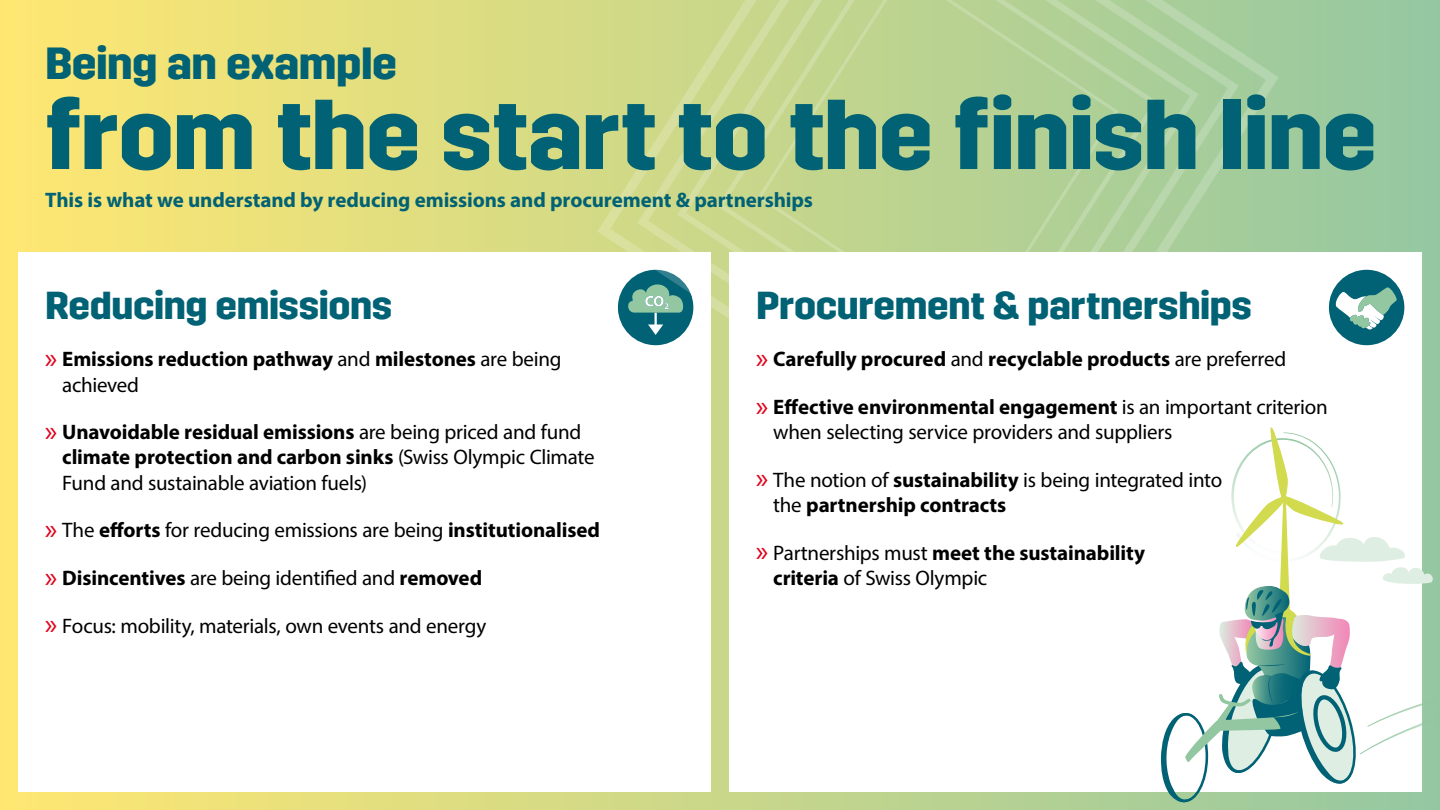
<style>
.page{position:relative;width:1440px;height:810px;background:#fff}
.page>*{position:absolute;margin:0;border:0;box-sizing:border-box;transform-origin:0 0}
.t1{font:700 99px "Trim";letter-spacing:-.015em;color:#006274}
.t2{font:700 45px "Trim";letter-spacing:-.01em;color:#006274}
.t3{font:700 39px "Trim";letter-spacing:-.01em;color:#006274}
.t4{font:21px/25.2px "Myriad Pro";letter-spacing:-.01em;color:#000}
.t5{font:700 21px/25.2px "Myriad Pro";letter-spacing:-.005em;color:#000}
.t6{font:700 21px "Myriad Pro";letter-spacing:-.005em;color:#006274}
.s1{font-weight:400;font-size:30px;color:#e2001a}
.s2{font-weight:400}
.s3{font-size:30px;color:#e2001a}
.s4{font-weight:700}
</style>
<div class="page">
<div style="left:0;top:0;width:1440px;height:810px;background:linear-gradient(to right,#ffe772,#94c7a1)"></div>
<div style="left:18px;top:252px;width:693px;height:540px;background:#fff"></div>
<div style="left:729px;top:252px;width:693px;height:540px;background:#fff"></div>
<div style="left:1329px;top:270px;width:75px;height:75px;background:#006274;border-radius:50%"></div>
<svg style="left:1334px;top:287px;width:64px;height:43px"></svg>
<svg style="left:1161px;top:428px;width:279px;height:374px"></svg>
<svg style="left:955px;top:0;width:3px;height:252px"></svg>
<div style="left:958px;top:0;width:38px;height:252px;background:#b7d292"></div>
<div style="left:996px;top:0;width:38px;height:252px;background:#b4d193"></div>
<svg style="left:1034px;top:0;width:37px;height:252px;background:#b2d096"></svg>
<svg style="left:1071px;top:0;width:208px;height:252px;background:#abcf9c"></svg>
<div style="left:918px;top:0;width:37px;height:252px;background:#bad291"></div>
<div style="left:880px;top:0;width:38px;height:252px;background:#bdd390"></div>
<div style="left:842px;top:0;width:38px;height:252px;background:#bfd48e"></div>
<svg style="left:805px;top:0;width:37px;height:252px;background:#c3d58f"></svg>
<svg style="left:597px;top:0;width:208px;height:360px;fill:#cfd98b"></svg>
<h2 class="t2" style="left:45px;top:38px;width:353px">Being an example</h2>
<h1 class="t1" style="left:45px;top:78px;width:1333px">from the start to the finish line</h1>
<p class="t6" style="left:45px;top:186px;width:770px">This is what we understand by reducing emissions and procurement &amp; partnerships</p>
<h3 class="t3" style="left:45px;top:283px;width:349px">Reducing emissions</h3>
<p class="t5" style="left:62px;top:346px;width:501px;text-indent:-17px"><span class="s1">»</span> Emissions reduction pathway <span class="s2">and</span> milestones <span class="s2">are being achieved</span></p>
<p class="t4" style="left:62px;top:419px;width:534px;text-indent:-17px"><span class="s3">»</span> <span class="s4">Unavoidable residual emissions</span> are being priced and fund <span class="s4">climate protection and carbon sinks</span> (Swiss Olympic Climate<br>Fund and sustainable aviation fuels)</p>
<p class="t4" style="left:45px;top:517px;width:557px"><span class="s3">»</span> The <span class="s4">efforts</span> for reducing emissions are being <span class="s4">institutionalised</span></p>
<p class="t4" style="left:45px;top:565px;width:439px"><span class="s3">»</span> <span class="s4">Disincentives</span> are being identified and <span class="s4">removed</span></p>
<p class="t4" style="left:45px;top:613px;width:443px"><span class="s3">»</span> Focus: mobility, materials, own events and energy</p>
<h3 class="t3" style="left:756px;top:283px;width:498px">Procurement &amp; partnerships</h3>
<p class="t5" style="left:756px;top:346px;width:532px"><span class="s1">»</span> Carefully procured <span class="s2">and</span> recyclable products <span class="s2">are preferred</span></p>
<p class="t4" style="left:773px;top:394px;width:556px;text-indent:-17px"><span class="s3">»</span> <span class="s4">Effective environmental engagement</span> is an important criterion when selecting service providers and suppliers</p>
<p class="t4" style="left:773px;top:467px;width:451px;text-indent:-17px"><span class="s3">»</span> The notion of <span class="s4">sustainability</span> is being integrated into the <span class="s4">partnership contracts</span></p>
<p class="t4" style="left:773px;top:540px;width:373px;text-indent:-17px"><span class="s3">»</span> Partnerships must <span class="s4">meet the sustainability criteria</span> of Swiss Olympic</p>
</div>
